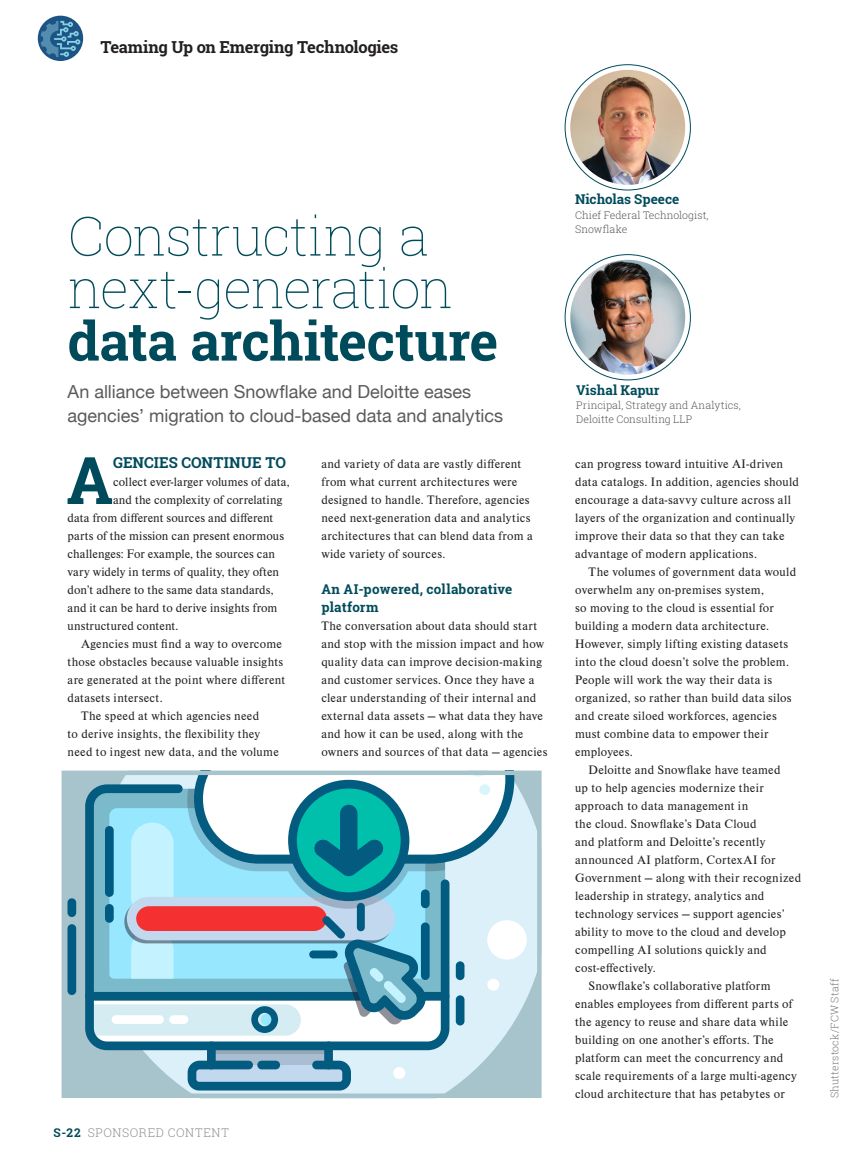
<style>
.page{position:relative;width:864px;height:1161px;background:#fff}
.page>*{position:absolute;margin:0;border:0;box-sizing:border-box;transform-origin:0 0}
.t1{font:700 65.7px "Roboto Slab";color:#004b5b}
.t2{font:100 54px/52.5px "Roboto Slab";letter-spacing:-.03em;color:#004b5b}
.t3{font:700 54px "Roboto Slab";letter-spacing:-.01em;color:#004b5b}
.t4{font:18px/24px "Helvetica Neue";color:#5a5a5d}
.t5{font:700 16.5px "Roboto Slab";letter-spacing:-.025em;color:#231f20}
.t6{font:700 15px "Roboto Slab";letter-spacing:.005em;color:#004b5b}
.t7{font:700 13.5px/18px "Roboto Slab";letter-spacing:.005em;color:#004b5b}
.t8{font:12.75px/18px "Nimbus Rom DOT";letter-spacing:.02em;color:#231f20}
.t9{font:12.75px "Nimbus Rom DOT";color:#231f20}
.t10{font:300 12px "Roboto Slab";letter-spacing:.05em;color:#8d8f92}
.t11{font:300 10.5px/14.2px "Roboto Slab";letter-spacing:.005em;color:#5a5a5d}
.t12{font:300 10.5px "Roboto Slab";letter-spacing:.015em;color:#7a7c7f}
.s1{font-weight:700;color:#004b5b}
</style>
<div class="page">
<div style="left:38px;top:16px;width:45px;height:45px;background:#1c5485;border-radius:50%"></div>
<svg style="left:41px;top:21px;width:39px;height:36px"></svg>
<div style="left:64px;top:773px;width:475px;height:323px;background:#a7c4cd"></div>
<svg style="left:104px;top:776px;width:433px;height:317px;fill:#dcf0fa"></svg>
<div style="left:211px;top:1039px;width:118px;height:30px;background:#a9bed2"></div>
<svg style="left:216px;top:1050px;width:108px;height:4px"></svg>
<svg style="left:188px;top:1061px;width:163px;height:30px;background:#6097b5"></svg>
<div style="left:207px;top:1042px;width:9px;height:27px;background:#035b80;border-radius:4px"></div>
<div style="left:324px;top:1042px;width:9px;height:27px;background:#035b80;border-radius:4px"></div>
<div style="left:68px;top:924px;width:8px;height:71px;background:#005b82;border-radius:4px"></div>
<div style="left:68px;top:898px;width:8px;height:19px;background:#005b82;border-radius:4px"></div>
<div style="left:487px;top:920px;width:40px;height:40px;background:#fff;border-radius:50%"></div>
<div style="left:393px;top:1067px;width:12px;height:12px;background:#fff;border-radius:50%"></div>
<svg style="left:85px;top:776px;width:429px;height:274px;background:#94c1d0"></svg>
<div style="left:62px;top:771px;width:480px;height:327px;border:4px solid #a7c4cd"></div>
<img style="left:570px;top:260px;width:115px;height:115px;border-radius:57px">
<img style="left:570px;top:70px;width:115px;height:115px;border-radius:57px">
<p class="t5" style="left:100px;top:36px;width:300px">Teaming Up on Emerging Technologies</p>
<h2 class="t2" style="left:68px;top:208px;width:388px">Constructing a next-generation</h2>
<h2 class="t3" style="left:68px;top:304px;width:432px">data architecture</h2>
<h3 class="t4" style="left:68px;top:381px;width:437px">An alliance between Snowflake and Deloitte eases agencies’ migration to cloud-based data and analytics</h3>
<h1 class="t1" style="left:66px;top:435px;width:49px">A</h1>
<p class="t6" style="left:113px;top:452px;width:174px">GENCIES CONTINUE TO</p>
<p class="t8" style="left:113px;top:473px;width:178px">collect ever-larger volumes of data,</p>
<p class="t9" style="left:113px;top:493px;width:171px">and the complexity of correlating</p>
<p class="t8" style="left:68px;top:509px;width:207px">data from different sources and different</p>
<p class="t8" style="left:68px;top:527px;width:218px">parts of the mission can present enormous</p>
<p class="t8" style="left:68px;top:545px;width:209px">challenges: For example, the sources can</p>
<p class="t8" style="left:68px;top:563px;width:213px">vary widely in terms of quality, they often</p>
<p class="t8" style="left:68px;top:581px;width:208px">don’t adhere to the same data standards,</p>
<p class="t8" style="left:68px;top:599px;width:211px">and it can be hard to derive insights from</p>
<p class="t8" style="left:68px;top:617px;width:112px">unstructured content.</p>
<p class="t8" style="left:81px;top:635px;width:203px">Agencies must find a way to overcome</p>
<p class="t8" style="left:68px;top:653px;width:217px">those obstacles because valuable insights</p>
<p class="t8" style="left:68px;top:671px;width:219px">are generated at the point where different</p>
<p class="t8" style="left:68px;top:689px;width:97px">datasets intersect.</p>
<p class="t8" style="left:81px;top:707px;width:180px">The speed at which agencies need</p>
<p class="t8" style="left:68px;top:725px;width:194px">to derive insights, the flexibility they</p>
<p class="t8" style="left:68px;top:743px;width:213px">need to ingest new data, and the volume</p>
<p class="t8" style="left:321px;top:455px;width:213px">and variety of data are vastly different from what current architectures were designed to handle. Therefore, agencies need next-generation data and analytics architectures that can blend data from a wide variety of sources.</p>
<p class="t7" style="left:321px;top:580px;width:193px">An AI-powered, collaborative platform</p>
<p class="t8" style="left:321px;top:617px;width:228px">The conversation about data should start and stop with the mission impact and how quality data can improve decision-making and customer services. Once they have a clear understanding of their internal and external data assets — what data they have and how it can be used, along with the owners and sources of that data — agencies</p>
<p class="t10" style="left:53px;top:1125px;width:177px"><span class="s1">S-22</span> SPONSORED CONTENT</p>
<p class="t7" style="left:575px;top:190px;width:106px">Nicholas Speece</p>
<p class="t11" style="left:575px;top:208px;width:135px">Chief Federal Technologist,<br>Snowflake</p>
<p class="t7" style="left:576px;top:380px;width:85px">Vishal Kapur</p>
<p class="t11" style="left:576px;top:398px;width:166px">Principal, Strategy and Analytics,<br>Deloitte Consulting LLP</p>
<p class="t8" style="left:575px;top:455px;width:225px">can progress toward intuitive AI-driven data catalogs. In addition, agencies should encourage a data-savvy culture across all layers of the organization and continually improve their data so that they can take advantage of modern applications.</p>
<p class="t8" style="left:575px;top:563px;width:223px;text-indent:14px">The volumes of government data would overwhelm any on-premises system,<br>so moving to the cloud is essential for building a modern data architecture.<br>However, simply lifting existing datasets into the cloud doesn’t solve the problem.<br>People will work the way their data is organized, so rather than build data silos and create siloed workforces, agencies must combine data to empower their employees.</p>
<p class="t8" style="left:589px;top:761px;width:193px">Deloitte and Snowflake have teamed</p>
<p class="t8" style="left:575px;top:779px;width:190px">up to help agencies modernize their</p>
<p class="t8" style="left:575px;top:797px;width:175px">approach to data management in</p>
<p class="t8" style="left:575px;top:815px;width:183px">the cloud. Snowflake’s Data Cloud</p>
<p class="t8" style="left:575px;top:833px;width:192px">and platform and Deloitte’s recently</p>
<p class="t8" style="left:575px;top:851px;width:202px">announced AI platform, CortexAI for</p>
<p class="t8" style="left:575px;top:869px;width:228px">Government — along with their recognized</p>
<p class="t8" style="left:575px;top:887px;width:191px">leadership in strategy, analytics and</p>
<p class="t8" style="left:575px;top:905px;width:211px">technology services — support agencies’</p>
<p class="t8" style="left:575px;top:923px;width:212px">ability to move to the cloud and develop</p>
<p class="t8" style="left:575px;top:941px;width:193px">compelling AI solutions quickly and</p>
<p class="t8" style="left:575px;top:959px;width:82px">cost-effectively.</p>
<p class="t8" style="left:589px;top:977px;width:184px">Snowflake’s collaborative platform</p>
<p class="t8" style="left:575px;top:995px;width:219px">enables employees from different parts of</p>
<p class="t8" style="left:575px;top:1013px;width:215px">the agency to reuse and share data while</p>
<p class="t8" style="left:575px;top:1031px;width:200px">building on one another’s efforts. The</p>
<p class="t8" style="left:575px;top:1049px;width:210px">platform can meet the concurrency and</p>
<p class="t8" style="left:575px;top:1067px;width:223px">scale requirements of a large multi-agency</p>
<p class="t8" style="left:575px;top:1085px;width:211px">cloud architecture that has petabytes or</p>
<p class="t12" style="left:827px;top:1098px;width:121px;rotate:-90deg">Shutterstock/FCW Staff</p>
</div>
